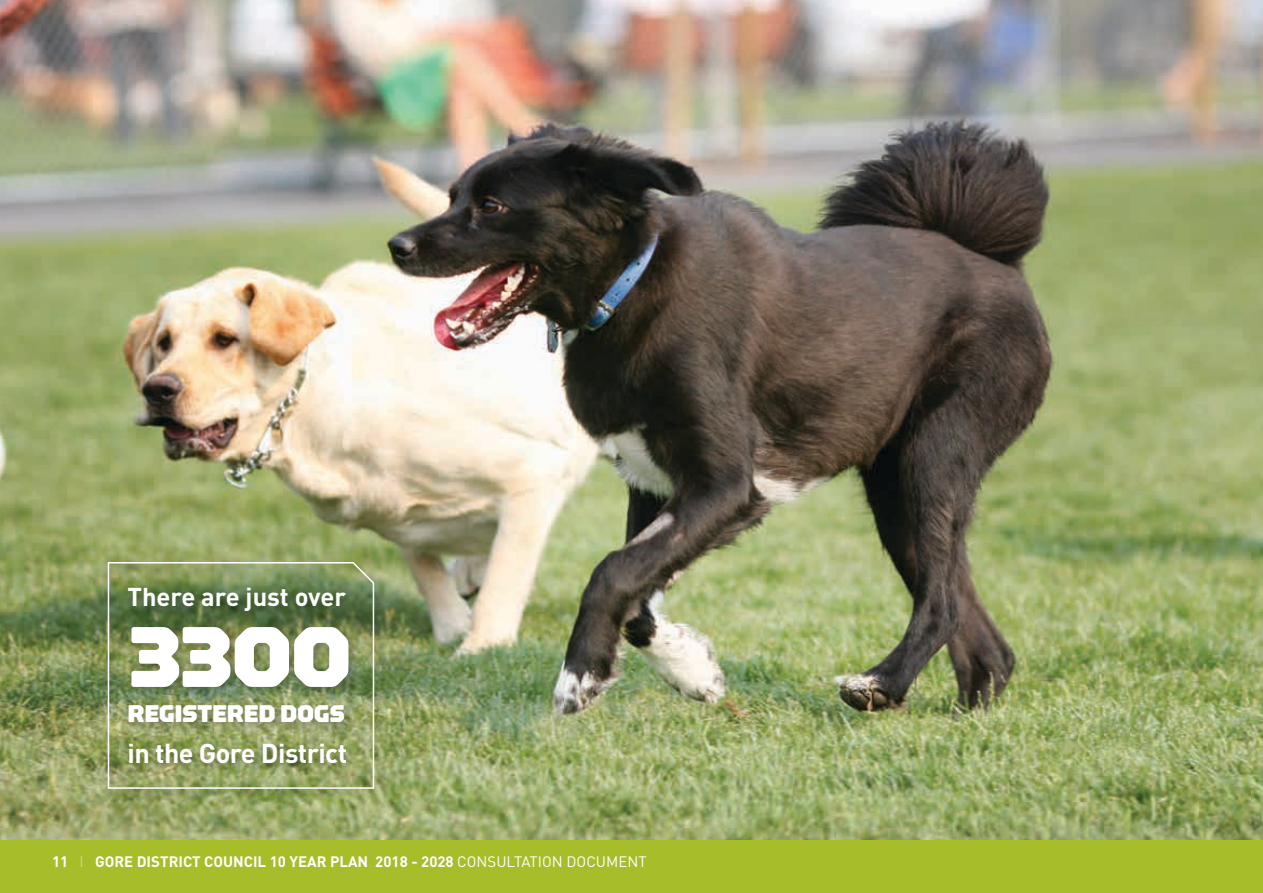
<style>
.page{position:relative;width:1263px;height:893px;background:#fff}
.page>*{position:absolute;margin:0;border:0;box-sizing:border-box;transform-origin:0 0}
.t1{font:900 85.5px "Torque";color:#fff}
.t2{font:700 27px "DIN";letter-spacing:-.02em;color:#fff}
.t3{font:700 25.5px "DIN";color:#fff}
.t4{font:900 24px "Torque";letter-spacing:-.02em;color:#fff}
.t5{font:700 15px "DIN";color:#fff}
.s1{font-weight:400;color:#ced991}
.s2{font-weight:400}
</style>
<div class="page">
<img style="left:0;top:0;width:1263px;height:841px">
<div style="left:0;top:841px;width:1263px;height:52px;background:#a7bd29"></div>
<div style="left:102px;top:556px;width:284px;height:245px;background:#231f20;opacity:.34"></div>
<svg style="left:107px;top:561px;width:268px;height:228px;background:#7c8c59"></svg>
<h3 class="t3" style="left:128px;top:580px;width:220px">There are just over</h3>
<h1 class="t1" style="left:128px;top:609px;width:226px">3300</h1>
<h3 class="t4" style="left:128px;top:700px;width:219px">REGISTERED DOGS</h3>
<h2 class="t2" style="left:128px;top:736px;width:221px">in the Gore District</h2>
<p class="t5" style="left:52px;top:852px;width:596px">11 <span class="s1">I</span> GORE DISTRICT COUNCIL 10 YEAR PLAN 2018 - 2028 <span class="s2">CONSULTATION DOCUMENT</span></p>
</div>
